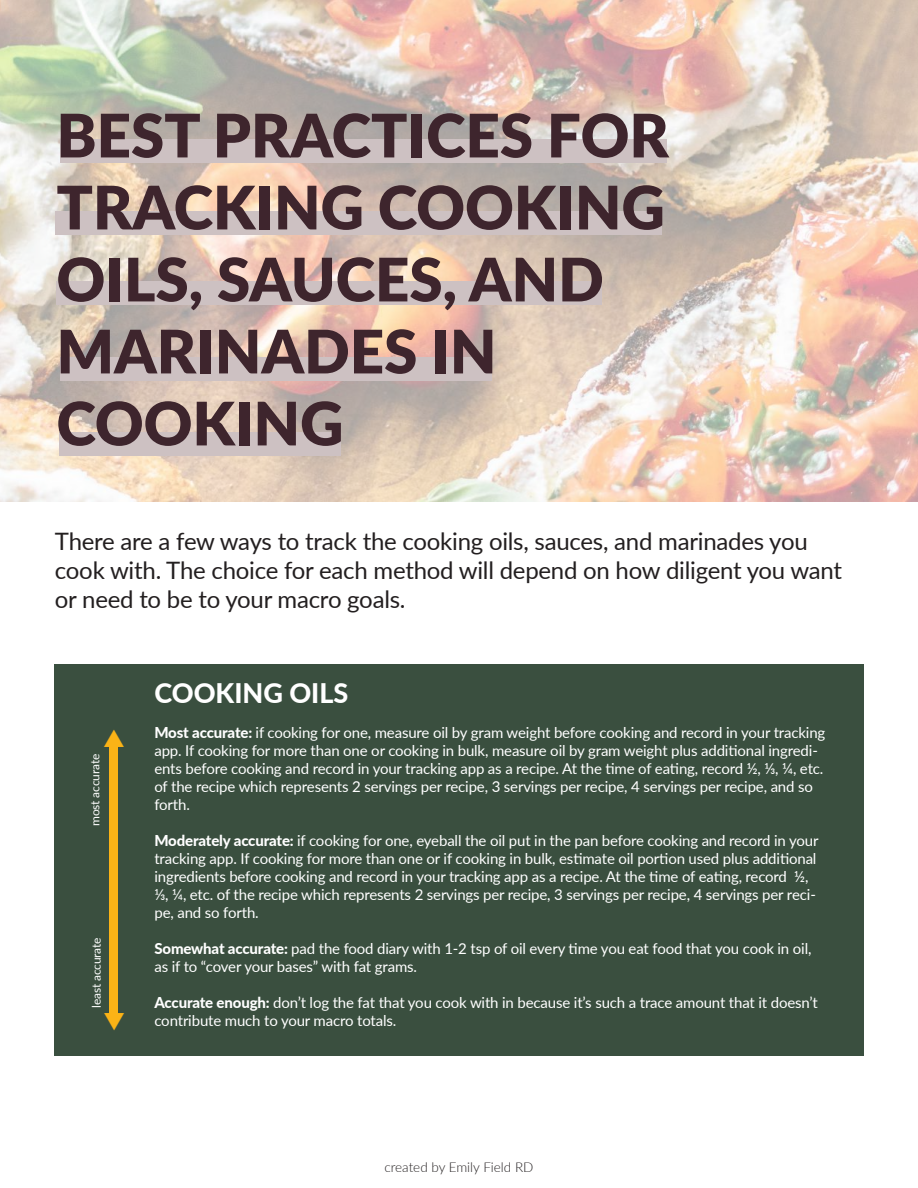
<style>
.page{position:relative;width:918px;height:1188px;background:#fff}
.page>*{position:absolute;margin:0;border:0;box-sizing:border-box;transform-origin:0 0}
.t1{font:900 60px/72px "Lato";color:#3e252d}
.t2{font:800 27px "Lato";color:#fff}
.t3{font:24px/28.8px "Lato";letter-spacing:-.01em;color:#231f20}
.t4{font:15px/18px "Lato";letter-spacing:-.01em;color:#fff}
.t5{font:300 13.5px "Lato";color:#231f20}
.t6{font:12px "Lato";letter-spacing:-.01em;color:#fff}
.s1{font-weight:800}
</style>
<div class="page">
<img style="left:0;top:0;width:918px;height:501px">
<div style="left:54px;top:664px;width:810px;height:392px;background:#3a4f3f"></div>
<div style="left:109px;top:739px;width:9px;height:277px;background:#fbb316"></div>
<div style="left:60px;top:139px;width:607px;height:24px;background:#cdc1c2"></div>
<div style="left:55px;top:211px;width:607px;height:24px;background:#cdc1c2"></div>
<div style="left:56px;top:282px;width:546px;height:23px;background:#cdc1c2"></div>
<div style="left:61px;top:357px;width:431px;height:24px;background:#cdc1c2"></div>
<div style="left:59px;top:432px;width:282px;height:24px;background:#cdc1c2"></div>
<h1 class="t1" style="left:56px;top:97px;width:614px">BEST PRACTICES FOR<br>TRACKING COOKING<br>OILS, SAUCES, AND<br>MARINADES IN<br>COOKING</h1>
<h3 class="t3" style="left:55px;top:526px;width:789px">There are a few ways to track the cooking oils, sauces, and marinades you cook with. The choice for each method will depend on how diligent you want or need to be to your macro goals.</h3>
<p class="t6" style="left:86px;top:826px;width:74px;rotate:-90deg">most accurate</p>
<p class="t6" style="left:88px;top:1008px;width:72px;rotate:-90deg">least accurate</p>
<h2 class="t2" style="left:154px;top:673px;width:195px">COOKING OILS</h2>
<p class="t4" style="left:154px;top:723px;width:672px"><span class="s1">Most accurate:</span> if cooking for one, measure oil by gram weight before cooking and record in your tracking app. If cooking for more than one or cooking in bulk, measure oil by gram weight plus additional ingredi&shy;ents before cooking and record in your tracking app as a recipe. At the time of eating, record ½, ⅓, ¼, etc. of the recipe which represents 2 servings per recipe, 3 servings per recipe, 4 servings per recipe, and so forth.</p>
<p class="t4" style="left:154px;top:831px;width:666px"><span class="s1">Moderately accurate:</span> if cooking for one, eyeball the oil put in the pan before cooking and record in your tracking app. If cooking for more than one or if cooking in bulk, estimate oil portion used plus additional ingredients before cooking and record in your tracking app as a recipe. At the time of eating, record ½, ⅓, ¼, etc. of the recipe which represents 2 servings per recipe, 3 servings per recipe, 4 servings per reci&shy;pe, and so forth.</p>
<p class="t4" style="left:154px;top:939px;width:659px"><span class="s1">Somewhat accurate:</span> pad the food diary with 1-2 tsp of oil every time you eat food that you cook in oil, as if to “cover your bases” with fat grams.</p>
<p class="t4" style="left:154px;top:993px;width:665px"><span class="s1">Accurate enough:</span> don’t log the fat that you cook with in because it’s such a trace amount that it doesn’t contribute much to your macro totals.</p>
<p class="t5" style="left:384px;top:1158px;width:151px">created by Emily Field RD</p>
</div>
